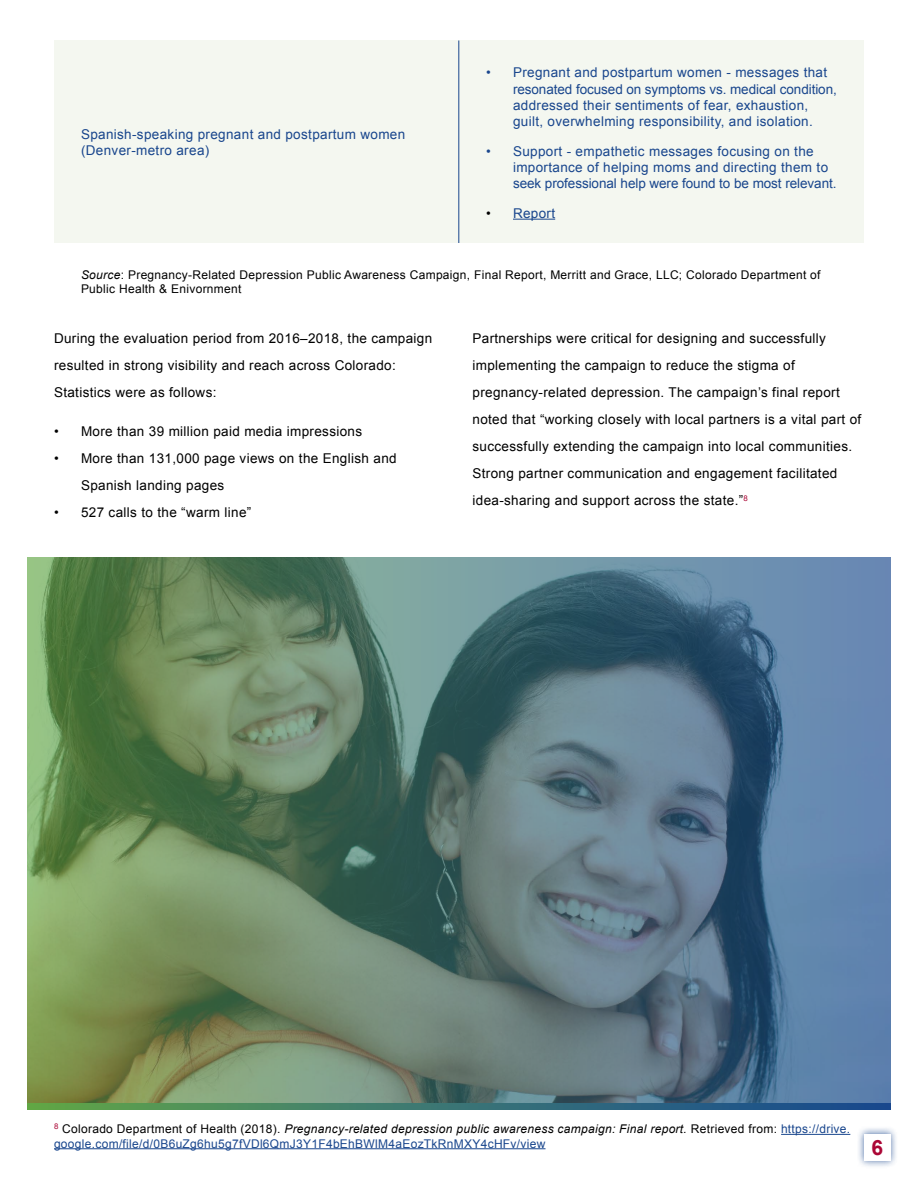
<style>
.page{position:relative;width:918px;height:1188px;background:#fff}
.page>*{position:absolute;margin:0;border:0;box-sizing:border-box;transform-origin:0 0}
.t1{font:700 21px "Arial";color:#ab0635}
.t2{font:13.5px/27px "Arial";letter-spacing:.025em;color:#000}
.t3{font:13.5px/16.2px "Arial";letter-spacing:.025em;color:#19468d}
.t4{font:12px/14.4px "Arial";letter-spacing:.025em;color:#19468d}
.t5{font:12px/14.4px "Arial";letter-spacing:.025em;color:#000}
.s1{color:#000}
.s2{font-style:italic}
.s3{font-style:italic;color:#000}
</style>
<div class="page">
<img style="left:27px;top:558px;width:864px;height:545px">
<hr style="left:781px;top:1134px;width:69px;height:1px;background:#19468d">
<hr style="left:54px;top:1148px;width:492px;height:1px;background:#19468d">
<svg style="left:27px;top:1103px;width:864px;height:7px;background:#3a7570"></svg>
<div style="left:459px;top:40px;width:405px;height:203px;background:#f4f7f0"></div>
<hr style="left:513px;top:219px;width:42px;height:1px;background:#19468d">
<div style="left:54px;top:40px;width:405px;height:203px;background:#f4f7f0"></div>
<hr style="left:459px;top:40px;width:1px;height:203px;background:#19468d">
<div style="left:857px;top:1126px;width:42px;height:43px;background:#19468d;opacity:.75"></div>
<div style="left:864px;top:1134px;width:27px;height:27px;background:#fff"></div>
<p class="t3" style="left:81px;top:126px;width:326px">Spanish-speaking pregnant and postpartum women (Denver-metro area)</p>
<p class="t3" style="left:513px;top:65px;width:325px;text-indent:-27px">• Pregnant and postpartum women - messages that resonated focused on symptoms vs. medical condition, addressed their sentiments of fear, exhaustion, guilt, overwhelming responsibility, and isolation.</p>
<p class="t3" style="left:513px;top:143px;width:325px;text-indent:-27px">• Support - empathetic messages focusing on the importance of helping moms and directing them to seek professional help were found to be most relevant.</p>
<p class="t3" style="left:486px;top:205px;width:71px"><span class="s1">•</span> Report</p>
<p class="t5" style="left:81px;top:267px;width:741px"><span class="s2">Source</span>: Pregnancy-Related Depression Public Awareness Campaign, Final Report, Merritt and Grace, LLC; Colorado Department of<br>Public Health &amp; Enivornment</p>
<p class="t2" style="left:54px;top:325px;width:380px">During the evaluation period from 2016–2018, the campaign resulted in strong visibility and reach across Colorado:<br>Statistics were as follows:</p>
<p class="t2" style="left:54px;top:418px;width:310px">• More than 39 million paid media impressions</p>
<p class="t2" style="left:81px;top:445px;width:317px;text-indent:-27px">• More than 131,000 page views on the English and<br>Spanish landing pages</p>
<p class="t2" style="left:54px;top:499px;width:199px">• 527 calls to the “warm line”</p>
<p class="t2" style="left:472px;top:325px;width:390px">Partnerships were critical for designing and successfully implementing the campaign to reduce the stigma of pregnancy-related depression. The campaign’s final report noted that “working closely with local partners is a vital part of successfully extending the campaign into local communities.<br>Strong partner communication and engagement facilitated idea-sharing and support across the state.”<sup>8</sup></p>
<p class="t4" style="left:54px;top:1122px;width:798px"><sup>8</sup> <span class="s1">Colorado Department of Health (2018).</span> <span class="s3">Pregnancy-related depression public awareness campaign: Final report.</span> <span class="s1">Retrieved from:</span> https://drive. google.com/file/d/0B6uZg6hu5g7fVDl6QmJ3Y1F4bEhBWlM4aEozTkRnMXY4cHFv/view</p>
<h1 class="t1" style="left:872px;top:1134px;width:13px">6</h1>
</div>
